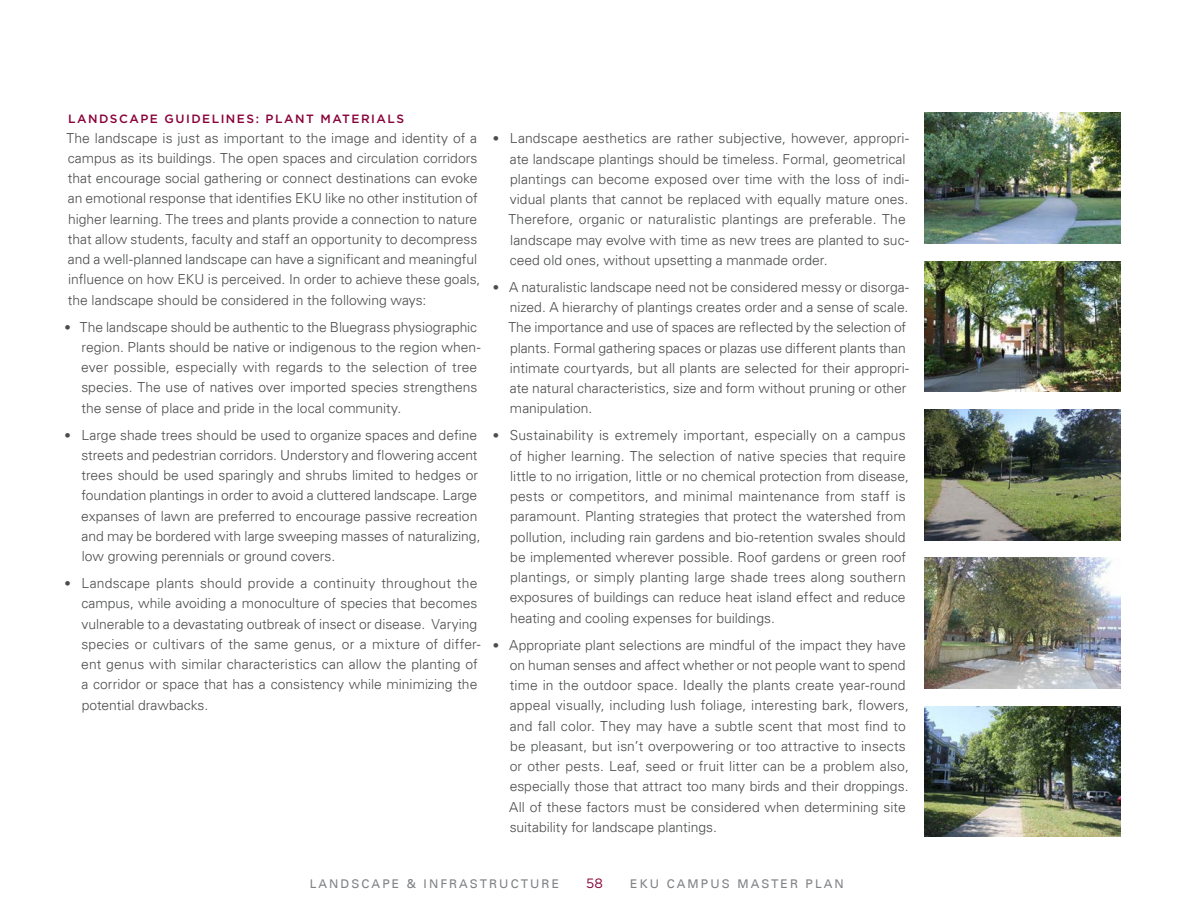
<style>
.page{position:relative;width:1188px;height:918px;background:#fff}
.page>*{position:absolute;margin:0;border:0;box-sizing:border-box;transform-origin:0 0}
.Body{font:300 13.8px/20.2px "Univers LT";color:#4b4c4d}
.t1{font:13.5px "Gotham";color:#890039}
.t2{font:12px "Univers LT";letter-spacing:.175em;color:#808285}
.Text_Headers{font:500 12px "Gotham";letter-spacing:.125em;color:#890039}
.s1{font-size:12.75px}
</style>
<div class="page">
<img style="left:924px;top:112px;width:196px;height:131px">
<img style="left:924px;top:261px;width:196px;height:131px">
<img style="left:924px;top:409px;width:196px;height:131px">
<img style="left:924px;top:558px;width:196px;height:131px">
<img style="left:924px;top:706px;width:196px;height:131px">
<p class="Text_Headers" style="left:68px;top:110px;width:337px">LANDSCAPE GUIDELINES: PLANT MATERIALS</p>
<p class="Body" style="left:66px;top:128px;width:416px">The landscape is just as important to the image and identity of a campus as its buildings. The open spaces and circulation corridors that encourage social gathering or connect destinations can evoke an emotional response that identifies EKU like no other institution of higher learning. The trees and plants provide a connection to nature that allow students, faculty and staff an opportunity to decompress and a well-planned landscape can have a significant and meaningful influence on how EKU is perceived. In order to achieve these goals, the landscape should be considered in the following ways:</p>
<p class="Body" style="left:81px;top:317px;width:401px;text-indent:-17px"><span class="s1">•</span> The landscape should be authentic to the Bluegrass physiographic region. Plants should be native or indigenous to the region when&shy;ever possible, especially with regards to the selection of tree species. The use of natives over imported species strengthens the sense of place and pride in the local community.</p>
<p class="Body" style="left:81px;top:425px;width:401px;text-indent:-17px"><span class="s1">•</span> Large shade trees should be used to organize spaces and define streets and pedestrian corridors. Understory and flowering accent trees should be used sparingly and shrubs limited to hedges or foundation plantings in order to avoid a cluttered landscape. Large expanses of lawn are preferred to encourage passive recreation and may be bordered with large sweeping masses of naturalizing, low growing perennials or ground covers.</p>
<p class="Body" style="left:81px;top:573px;width:401px;text-indent:-17px"><span class="s1">•</span> Landscape plants should provide a continuity throughout the campus, while avoiding a monoculture of species that becomes vulnerable to a devastating outbreak of insect or disease. Varying species or cultivars of the same genus, or a mixture of differ&shy;ent genus with similar characteristics can allow the planting of a corridor or space that has a consistency while minimizing the potential drawbacks.</p>
<p class="Body" style="left:508px;top:128px;width:402px;text-indent:-15px"><span class="s1">•</span> Landscape aesthetics are rather subjective, however, appropri&shy;ate landscape plantings should be timeless. Formal, geometrical plantings can become exposed over time with the loss of indi&shy;vidual plants that cannot be replaced with equally mature ones.<br>Therefore, organic or naturalistic plantings are preferable. The landscape may evolve with time as new trees are planted to suc&shy;ceed old ones, without upsetting a manmade order.</p>
<p class="Body" style="left:508px;top:277px;width:402px;text-indent:-15px"><span class="s1">•</span> A naturalistic landscape need not be considered messy or disorga&shy;nized. A hierarchy of plantings creates order and a sense of scale.<br>The importance and use of spaces are reflected by the selection of plants. Formal gathering spaces or plazas use different plants than intimate courtyards, but all plants are selected for their appropri&shy;ate natural characteristics, size and form without pruning or other manipulation.</p>
<p class="Body" style="left:510px;top:425px;width:401px;text-indent:-17px"><span class="s1">•</span> Sustainability is extremely important, especially on a campus of higher learning. The selection of native species that require little to no irrigation, little or no chemical protection from disease, pests or competitors, and minimal maintenance from staff is paramount. Planting strategies that protect the watershed from pollution, including rain gardens and bio-retention swales should be implemented wherever possible. Roof gardens or green roof plantings, or simply planting large shade trees along southern exposures of buildings can reduce heat island effect and reduce heating and cooling expenses for buildings.</p>
<p class="Body" style="left:509px;top:635px;width:401px;text-indent:-16px"><span class="s1">•</span> Appropriate plant selections are mindful of the impact they have on human senses and affect whether or not people want to spend time in the outdoor space. Ideally the plants create year-round appeal visually, including lush foliage, interesting bark, flowers, and fall color. They may have a subtle scent that most find to be pleasant, but isn’t overpowering or too attractive to insects or other pests. Leaf, seed or fruit litter can be a problem also, especially those that attract too many birds and their droppings.<br>All of these factors must be considered when determining site suitability for landscape plantings.</p>
<p class="t2" style="left:310px;top:876px;width:251px">LANDSCAPE &amp; INFRASTRUCTURE</p>
<p class="t1" style="left:586px;top:874px;width:18px">58</p>
<p class="t2" style="left:630px;top:876px;width:215px">EKU CAMPUS MASTER PLAN</p>
</div>
